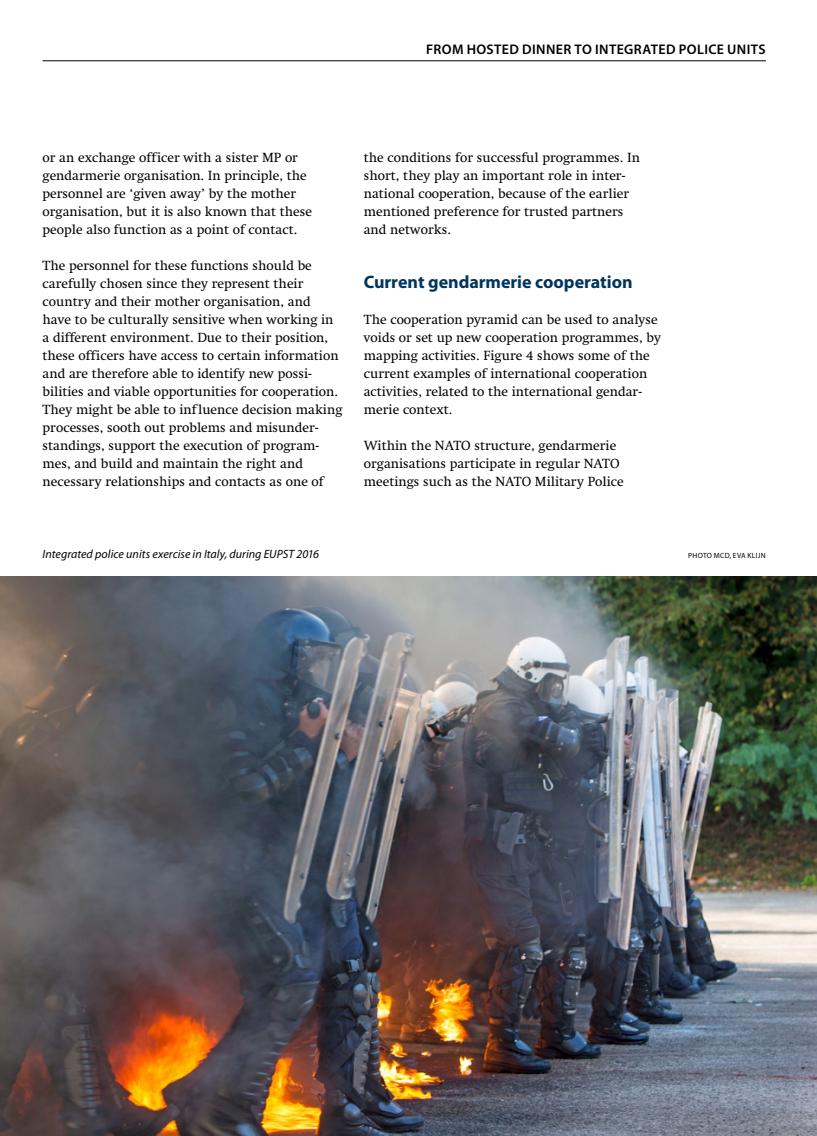
<style>
.page{position:relative;width:817px;height:1136px;background:#fff}
.page>*{position:absolute;margin:0;border:0;box-sizing:border-box;transform-origin:0 0}
.t1{font:700 18px "Myriad Pro";letter-spacing:-.005em;color:#00355f}
.t2{font:600 13.95px "Myriad Pro";letter-spacing:.03em;color:#000}
.t3{font:13.5px/18px "Swift LT Std";color:#000}
.t4{font:italic 12px "Myriad Pro";letter-spacing:.005em;color:#000}
.t5{font:7.5px "Myriad Pro";letter-spacing:.035em;color:#000}
</style>
<div class="page">
<hr style="left:43px;top:60px;width:722px;height:1px;background:#000">
<img style="left:0;top:576px;width:816px;height:559px">
<p class="t2" style="left:426px;top:40px;width:341px">FROM HOSTED DINNER TO INTEGRATED POLICE UNITS</p>
<p class="t3" style="left:43px;top:149px;width:271px">or an exchange officer with a sister MP or gendarmerie organisation. In principle, the personnel are ‘given away’ by the mother organisation, but it is also known that these people also function as a point of contact.</p>
<p class="t3" style="left:43px;top:257px;width:301px">The personnel for these functions should be carefully chosen since they represent their country and their mother organisation, and have to be culturally sensitive when working in a different environment. Due to their position, these officers have access to certain information and are therefore able to identify new possi&shy;bilities and viable opportunities for cooperation.<br>They might be able to influence decision making processes, sooth out problems and misunder&shy;standings, support the execution of program&shy;mes, and build and maintain the right and necessary relationships and contacts as one of</p>
<p class="t3" style="left:364px;top:149px;width:278px">the conditions for successful programmes. In short, they play an important role in inter&shy;national cooperation, because of the earlier mentioned preference for trusted partners and networks.</p>
<h1 class="t1" style="left:364px;top:270px;width:270px">Current gendarmerie cooperation</h1>
<p class="t3" style="left:364px;top:311px;width:299px">The cooperation pyramid can be used to analyse voids or set up new cooperation programmes, by mapping activities. Figure 4 shows some of the current examples of international cooperation activities, related to the international gendar&shy;merie context.</p>
<p class="t3" style="left:364px;top:437px;width:261px">Within the NATO structure, gendarmerie organisations participate in regular NATO meetings such as the NATO Military Police</p>
<p class="t4" style="left:43px;top:547px;width:278px">Integrated police units exercise in Italy, during EUPST 2016</p>
<p class="t5" style="left:688px;top:551px;width:79px">PHOTO MCD, EVA KLIJN</p>
</div>
